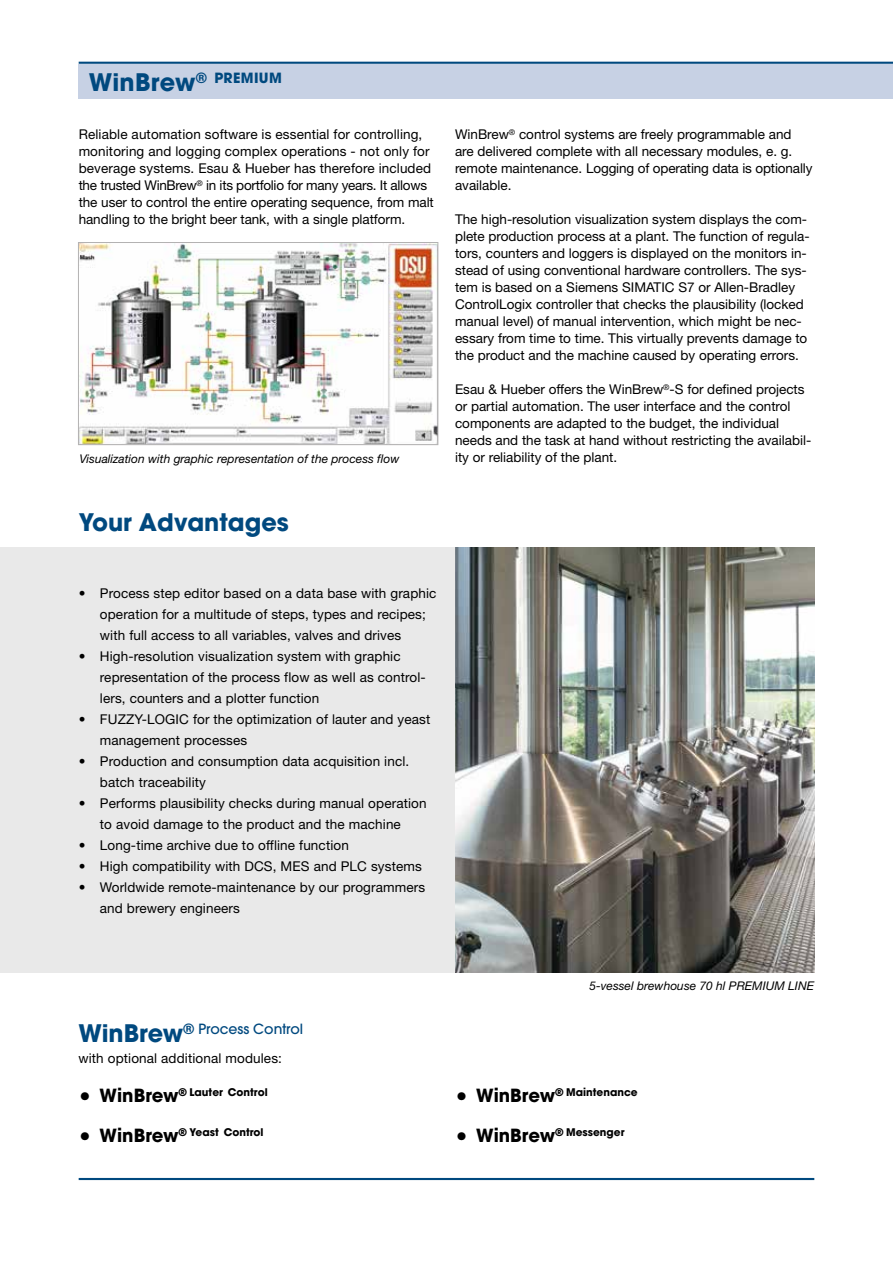
<style>
.page{position:relative;width:893px;height:1263px;background:#fff}
.page>*{position:absolute;margin:0;border:0;box-sizing:border-box;transform-origin:0 0}
.t1{font:700 24px "Avant Garde";color:#00497f}
.t2{font:500 13.95px "Avant Garde";color:#00497f}
.t3{font:700 13.95px "Avant Garde";letter-spacing:.025em;color:#00497f}
.t4{font:13.5px/17px "Helvetica Neue LT";color:#000}
.t5{font:italic 12px "Helvetica Neue LT";color:#000}
.t6{font:700 10.5px "Avant Garde Gothic ITC";color:#000}
.s1{font-size:24px}
.s2{font-weight:700;font-size:24px}
.s3{font-weight:700}
.s4{font-size:18px}
</style>
<div class="page">
<div style="left:0;top:547px;width:472px;height:425px;background:#e9e9e9"></div>
<div style="left:79px;top:64px;width:814px;height:35px;background:#c7d1e4"></div>
<hr style="left:79px;top:1178px;width:735px;height:2px;background:#00497f">
<hr style="left:79px;top:62px;width:814px;height:2px;background:#00497f">
<img style="left:80px;top:244px;width:356px;height:199px">
<div style="left:78px;top:242px;width:360px;height:203px;border:1px solid #b3b2b2"></div>
<img style="left:455px;top:547px;width:359px;height:425px">
<p class="t3" style="left:89px;top:69px;width:194px"><span class="s1">WinBrew</span>® PREMIUM</p>
<p class="t4" style="left:79px;top:126px;width:357px">Reliable automation software is essential for controlling, monitoring and logging complex operations - not only for beverage systems. Esau &amp; Hueber has therefore included the trusted WinBrew<sup>®</sup> in its portfolio for many years. It allows the user to control the entire operating sequence, from malt handling to the bright beer tank, with a single platform.</p>
<p class="t4" style="left:455px;top:126px;width:359px">WinBrew<sup>®</sup> control systems are freely programmable and are delivered complete with all necessary modules, e. g. remote maintenance. Logging of operating data is optionally available.</p>
<p class="t4" style="left:455px;top:211px;width:356px">The high-resolution visualization system displays the com&shy;plete production process at a plant. The function of regula&shy;tors, counters and loggers is displayed on the monitors in&shy;stead of using conventional hardware controllers. The sys&shy;tem is based on a Siemens SIMATIC S7 or Allen-Bradley ControlLogix controller that checks the plausibility (locked manual level) of manual intervention, which might be nec&shy;essary from time to time. This virtually prevents damage to the product and the machine caused by operating errors.</p>
<p class="t4" style="left:455px;top:381px;width:358px">Esau &amp; Hueber offers the WinBrew<sup>®</sup>-S for defined projects or partial automation. The user interface and the control components are adapted to the budget, the individual needs and the task at hand without restricting the availabil-</p>
<p class="t5" style="left:80px;top:451px;width:321px">Visualization with graphic representation of the process flow</p>
<p class="t4" style="left:455px;top:449px;width:164px">ity or reliability of the plant.</p>
<h1 class="t1" style="left:79px;top:506px;width:212px">Your Advantages</h1>
<p class="t4" style="left:100px;top:583px;width:338px;line-height:21px;text-indent:-21px">• Process step editor based on a data base with graphic operation for a multitude of steps, types and recipes; with full access to all variables, valves and drives</p>
<p class="t4" style="left:100px;top:646px;width:327px;line-height:21px;text-indent:-21px">• High-resolution visualization system with graphic representation of the process flow as well as control&shy;lers, counters and a plotter function</p>
<p class="t4" style="left:100px;top:709px;width:332px;line-height:21px;text-indent:-21px">• FUZZY-LOGIC for the optimization of lauter and yeast management processes</p>
<p class="t4" style="left:100px;top:751px;width:311px;line-height:21px;text-indent:-21px">• Production and consumption data acquisition incl. batch traceability</p>
<p class="t4" style="left:79px;top:793px;width:349px;line-height:21px;text-align:center">• Performs plausibility checks during manual operation to avoid damage to the product and the machine</p>
<p class="t4" style="left:79px;top:837px;width:272px">• Long-time archive due to offline function</p>
<p class="t4" style="left:79px;top:858px;width:345px">• High compatibility with DCS, MES and PLC systems</p>
<p class="t4" style="left:100px;top:877px;width:327px;line-height:21px;text-indent:-21px">• Worldwide remote-maintenance by our programmers and brewery engineers</p>
<p class="t2" style="left:78px;top:1020px;width:226px"><span class="s2">WinBrew</span><span class="s3">®</span> Process Control</p>
<p class="t4" style="left:78px;top:1049px;width:205px">with optional additional modules:</p>
<p class="t6" style="left:78px;top:1085px;width:191px"><span class="s4">• WinBrew</span>® Lauter Control</p>
<p class="t6" style="left:78px;top:1125px;width:187px"><span class="s4">• WinBrew</span>® Yeast Control</p>
<p class="t5" style="left:589px;top:978px;width:226px">5-vessel brewhouse 70 hl PREMIUM LINE</p>
<p class="t6" style="left:455px;top:1085px;width:184px"><span class="s4">• WinBrew</span>® Maintenance</p>
<p class="t6" style="left:455px;top:1125px;width:171px"><span class="s4">• WinBrew</span>® Messenger</p>
</div>
